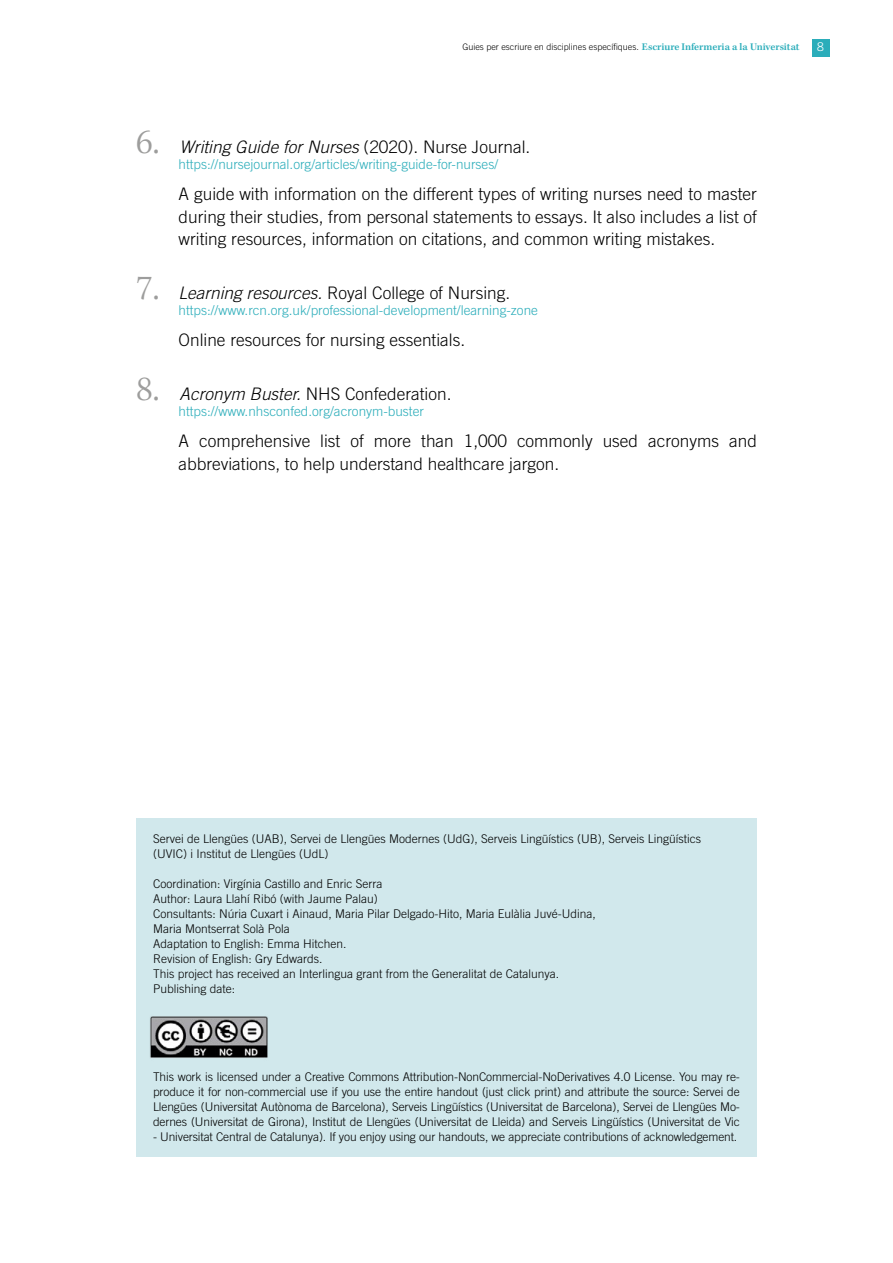
<style>
.page{position:relative;width:893px;height:1263px;background:#fff}
.page>*{position:absolute;margin:0;border:0;box-sizing:border-box;transform-origin:0 0}
.t1{font:300 17.25px/22.5px "Trade Gothic LT Std";color:#000;text-align:justify}
.t2{font:italic 300 17.25px "Trade Gothic LT Std";color:#000}
.t3{font:300 13.5px "Trade Gothic LT Std";color:#2badba}
.t4{font:300 12px/15px "Trade Gothic LT Std";color:#000}
.t5{font:300 12px "Trade Gothic LT Std";color:#fff}
.t6{font:300 9px "Trade Gothic LT Std";color:#000}
.s1{font-family:"Kepler Std";font-weight:600;font-size:10.5px;color:#2badba}
.s2{font-family:"Kepler Std";font-style:normal;font-size:36px;color:#9d9d9c}
.s3{font-style:normal}
.s4{font-family:"Kepler Std";font-size:36px;color:#9d9d9c}
.s5{font-style:italic}
</style>
<div class="page">
<div style="left:812px;top:39px;width:17px;height:17px;background:#2badba"></div>
<div style="left:136px;top:819px;width:621px;height:338px;background:#d1e8ec"></div>
<img style="left:150px;top:1016px;width:118px;height:42px">
<p class="t6" style="left:462px;top:42px;width:339px">Guies per escriure en disciplines específiques. <span class="s1">Escriure Infermeria a la Universitat</span></p>
<p class="t5" style="left:817px;top:40px;width:8px">8</p>
<p class="t2" style="left:136px;top:136px;width:396px"><span class="s2">6.</span> Writing Guide for Nurses <span class="s3">(2020). Nurse Journal.</span></p>
<p class="t3" style="left:179px;top:156px;width:321px">https://nursejournal.org/articles/writing-guide-for-nurses/</p>
<p class="t1" style="left:179px;top:183px;width:580px">A guide with information on the different types of writing nurses need to master during their studies, from personal statements to essays. It also includes a list of writing resources, information on citations, and common writing mistakes.</p>
<p class="t1" style="left:136px;top:281px;width:376px"><span class="s4">7.</span> <span class="s5">Learning resources.</span> Royal College of Nursing.</p>
<p class="t3" style="left:179px;top:302px;width:361px">https://www.rcn.org.uk/professional-development/learning-zone</p>
<p class="t1" style="left:179px;top:329px;width:288px">Online resources for nursing essentials.</p>
<p class="t1" style="left:136px;top:382px;width:317px"><span class="s4">8.</span> <span class="s5">Acronym Buster.</span> NHS Confederation.</p>
<p class="t3" style="left:179px;top:403px;width:247px">https://www.nhsconfed.org/acronym-buster</p>
<p class="t1" style="left:179px;top:430px;width:580px">A comprehensive list of more than 1,000 commonly used acronyms and abbreviations, to help understand healthcare jargon.</p>
<p class="t4" style="left:153px;top:831px;width:549px">Servei de Llengües (UAB), Servei de Llengües Modernes (UdG), Serveis Lingüístics (UB), Serveis Lingüístics (UVIC) i Institut de Llengües (UdL)</p>
<p class="t4" style="left:153px;top:876px;width:231px">Coordination: Virgínia Castillo and Enric Serra</p>
<p class="t4" style="left:153px;top:891px;width:226px">Author: Laura Llahí Ribó (with Jaume Palau)</p>
<p class="t4" style="left:153px;top:906px;width:444px">Consultants: Núria Cuxart i Ainaud, Maria Pilar Delgado-Hito, Maria Eulàlia Juvé-Udina,</p>
<p class="t4" style="left:153px;top:921px;width:138px">Maria Montserrat Solà Pola</p>
<p class="t4" style="left:153px;top:936px;width:195px">Adaptation to English: Emma Hitchen.</p>
<p class="t4" style="left:153px;top:951px;width:171px">Revision of English: Gry Edwards.</p>
<p class="t4" style="left:153px;top:966px;width:408px">This project has received an Interlingua grant from the Generalitat de Catalunya.</p>
<p class="t4" style="left:153px;top:981px;width:84px">Publishing date:</p>
<p class="t4" style="left:153px;top:1069px;width:588px;text-align:justify">This work is licensed under a Creative Commons Attribution-NonCommercial-NoDerivatives 4.0 License. You may re&shy;produce it for non-commercial use if you use the entire handout (just click print) and attribute the source: Servei de Llengües (Universitat Autònoma de Barcelona), Serveis Lingüístics (Universitat de Barcelona), Servei de Llengües Mo&shy;dernes (Universitat de Girona), Institut de Llengües (Universitat de Lleida) and Serveis Lingüístics (Universitat de Vic</p>
<p class="t4" style="left:153px;top:1129px;width:586px">- Universitat Central de Catalunya). If you enjoy using our handouts, we appreciate contributions of acknowledgement.</p>
</div>
